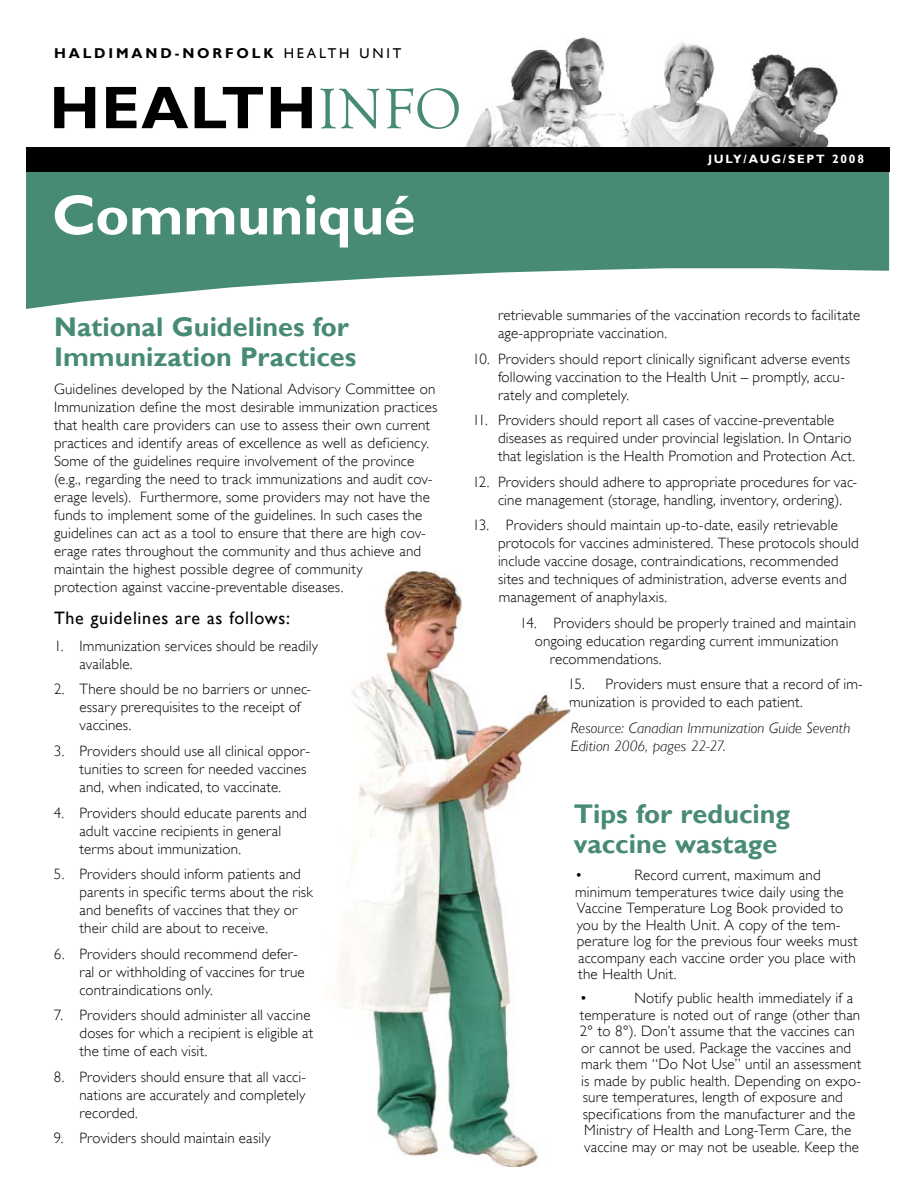
<style>
.page{position:relative;width:918px;height:1188px;background:#fff}
.page>*{position:absolute;margin:0;border:0;box-sizing:border-box;transform-origin:0 0}
.t1{font:700 60.45px "Gill Sans";color:#000}
.t2{font:700 57px "Gill Sans";color:#fff}
.t3{font:700 27px/30px "Gill Sans";letter-spacing:.005em;color:#478a75}
.t4{font:18px "Gill Sans";letter-spacing:.04em;color:#000}
.t5{font:300 15px/18px "Gill Sans";letter-spacing:.01em;color:#000}
.t6{font:italic 300 15px/18px "Gill Sans";letter-spacing:.005em;color:#000}
.t7{font:700 14.25px "Gill Sans";letter-spacing:.2em;color:#000}
.t8{font:700 12px "Gill Sans";letter-spacing:.15em;color:#fff}
.s1{font-weight:400}
.s2{font-family:"Goudy Old Style T";font-weight:400;font-size:58.8px;color:#478a75}
</style>
<div class="page">
<img style="left:465px;top:37px;width:373px;height:110px">
<svg style="left:26px;top:171px;width:863px;height:138px;fill:#478a75"></svg>
<div style="left:26px;top:147px;width:863px;height:24px;background:#000"></div>
<img style="left:333px;top:571px;width:237px;height:596px">
<p class="t7" style="left:54px;top:45px;width:349px">haldimand-norfolk <span class="s1">HEALTH UNIT</span></p>
<h1 class="t1" style="left:50px;top:71px;width:413px">HEALTH <span class="s2">INFO</span></h1>
<h2 class="t2" style="left:52px;top:181px;width:365px">Communiqué</h2>
<p class="t8" style="left:708px;top:152px;width:157px">july/aug/sept 2008</p>
<h3 class="t3" style="left:54px;top:313px;width:304px">National Guidelines for<br>I mmunization Practices</h3>
<p class="t5" style="left:54px;top:380px;width:385px">Guidelines developed by the National Advisory Committee on Immunization define the most desirable immunization practices that health care providers can use to assess their own current practices and identify areas of excellence as well as deficiency.<br>Some of the guidelines require involvement of the province (e.g., regarding the need to track immunizations and audit cov&shy;erage levels). Furthermore, some providers may not have the funds to implement some of the guidelines. In such cases the guidelines can act as a tool to ensure that there are high cov&shy;erage rates throughout the community and thus achieve and maintain the highest possible degree of community<br>protection against vaccine-preventable diseases.</p>
<p class="t4" style="left:54px;top:607px;width:238px">The guidelines are as follows:</p>
<p class="t5" style="left:80px;top:637px;width:240px;text-indent:-26px">1. Immunization services should be readily available.</p>
<p class="t5" style="left:80px;top:680px;width:233px;text-indent:-26px">2. There should be no barriers or unnec&shy;essary prerequisites to the receipt of vaccines.</p>
<p class="t5" style="left:80px;top:742px;width:232px;text-indent:-26px">3. Providers should use all clinical oppor&shy;tunities to screen for needed vaccines and, when indicated, to vaccinate.</p>
<p class="t5" style="left:80px;top:803px;width:229px;text-indent:-26px">4. Providers should educate parents and adult vaccine recipients in general terms about immunization.</p>
<p class="t5" style="left:80px;top:865px;width:235px;text-indent:-26px">5. Providers should inform patients and parents in specific terms about the risk and benefits of vaccines that they or their child are about to receive.</p>
<p class="t5" style="left:80px;top:945px;width:227px;text-indent:-26px">6. Providers should recommend defer&shy;ral or withholding of vaccines for true contraindications only.</p>
<p class="t5" style="left:80px;top:1006px;width:235px;text-indent:-26px">7. Providers should administer all vaccine doses for which a recipient is eligible at the time of each visit.</p>
<p class="t5" style="left:80px;top:1068px;width:228px;text-align:justify;text-indent:-26px">8. Providers should ensure that all vacci&shy;nations are accurately and completely recorded.</p>
<p class="t5" style="left:54px;top:1129px;width:218px">9. Providers should maintain easily</p>
<p class="t5" style="left:498px;top:306px;width:364px">retrievable summaries of the vaccination records to facilitate age-appropriate vaccination.</p>
<p class="t5" style="left:498px;top:350px;width:354px;text-indent:-26px">10. Providers should report clinically significant adverse events following vaccination to the Health Unit – promptly, accu&shy;rately and completely.</p>
<p class="t5" style="left:498px;top:411px;width:359px;text-indent:-26px">11. Providers should report all cases of vaccine-preventable diseases as required under provincial legislation. In Ontario that legislation is the Health Promotion and Protection Act.</p>
<p class="t5" style="left:498px;top:473px;width:361px;text-indent:-26px">12. Providers should adhere to appropriate procedures for vac&shy;cine management (storage, handling, inventory, ordering).</p>
<p class="t5" style="left:498px;top:516px;width:362px;text-indent:-26px">13. Providers should maintain up-to-date, easily retrievable protocols for vaccines administered. These protocols should include vaccine dosage, contraindications, recommended sites and techniques of administration, adverse events and management of anaphylaxis.</p>
<p class="t5" style="left:520px;top:614px;width:338px">14. Providers should be properly trained and maintain</p>
<p class="t5" style="left:535px;top:632px;width:305px">ongoing education regarding current immunization</p>
<p class="t5" style="left:550px;top:650px;width:113px">recommendations.</p>
<p class="t5" style="left:568px;top:675px;width:297px">15. Providers must ensure that a record of im&shy;munization is provided to each patient.</p>
<p class="t6" style="left:571px;top:719px;width:281px">Resource: Canadian Immunization Guide Seventh<br>Edition 2006, pages 22-27.</p>
<h3 class="t3" style="left:574px;top:800px;width:218px">Tips for reducing vaccine wastage</h3>
<p class="t5" style="left:575px;top:866px;width:9px">•</p>
<p class="t5" style="left:575px;top:867px;width:284px;line-height:16.5px;text-indent:59px">Record current, maximum and minimum temperatures twice daily using the Vaccine Temperature Log Book provided to you by the Health Unit. A copy of the tem&shy;perature log for the previous four weeks must accompany each vaccine order you place with the Health Unit.</p>
<p class="t5" style="left:580px;top:989px;width:9px">•</p>
<p class="t5" style="left:634px;top:989px;width:220px">Notify public health immediately if a</p>
<p class="t5" style="left:580px;top:1006px;width:282px">temperature is noted out of range (other than</p>
<p class="t5" style="left:580px;top:1022px;width:276px">2° to 8°). Don’t assume that the vaccines can</p>
<p class="t5" style="left:581px;top:1039px;width:271px">or cannot be used. Package the vaccines and</p>
<p class="t5" style="left:581px;top:1055px;width:282px">mark them “Do Not Use” until an assessment</p>
<p class="t5" style="left:581px;top:1072px;width:282px">is made by public health. Depending on expo-</p>
<p class="t5" style="left:583px;top:1088px;width:262px">sure temperatures, length of exposure and</p>
<p class="t5" style="left:583px;top:1105px;width:274px">specifications from the manufacturer and the</p>
<p class="t5" style="left:584px;top:1121px;width:269px">Ministry of Health and Long-Term Care, the</p>
<p class="t5" style="left:584px;top:1138px;width:276px">vaccine may or may not be useable. Keep the</p>
</div>
